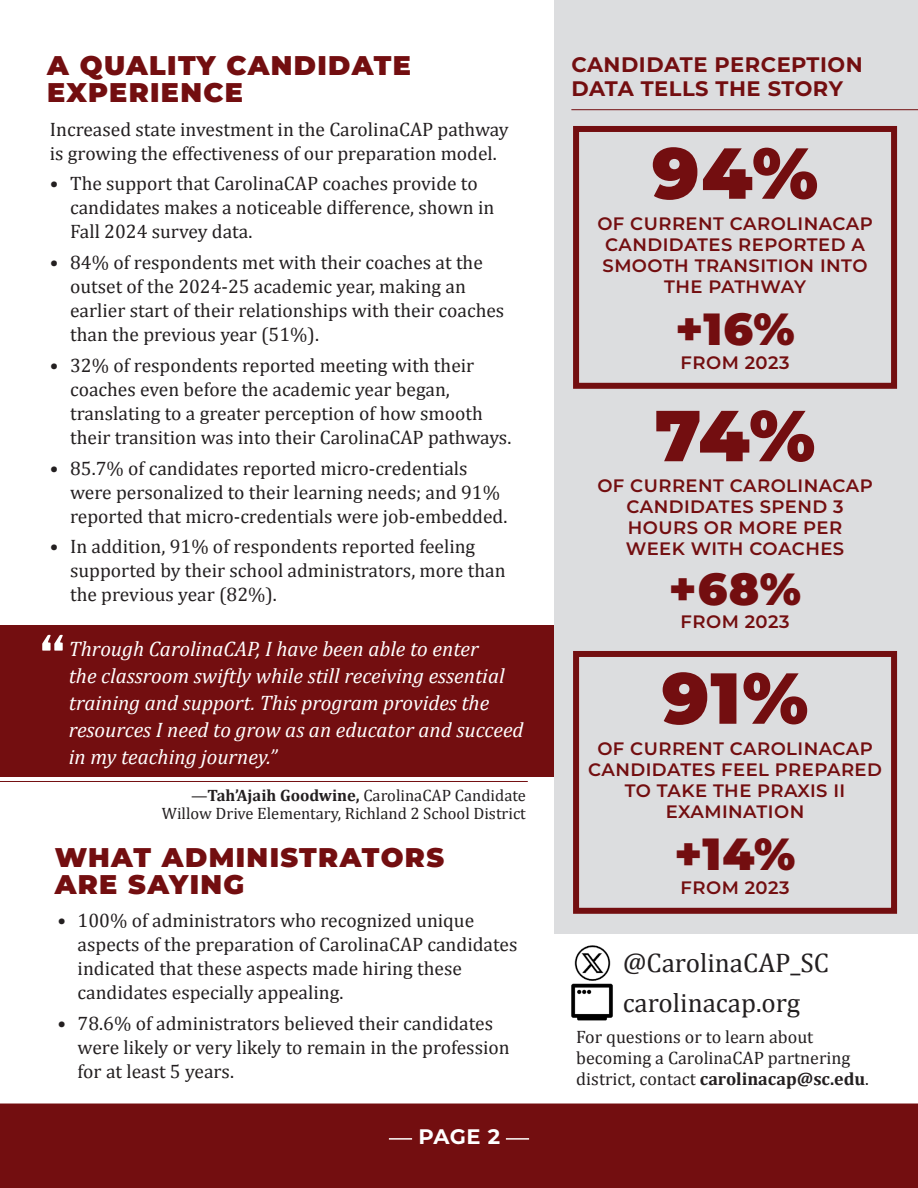
<style>
.page{position:relative;width:918px;height:1188px;background:#fff}
.page>*{position:absolute;margin:0;border:0;box-sizing:border-box;transform-origin:0 0}
.Huge_Number{font:900 72px "Montserrat";color:#730e10}
.Large_Symbol{font:700 54px "Libre Franklin";color:#fff}
.Huge_Number-2{font:900 45px "Montserrat";color:#730e10}
.Page_Sub-header{font:900 27px/27px "Montserrat";letter-spacing:.05em;color:#730e10}
.Summary_Text{font:27px "Cambria";color:#231f20}
.Quote_Text{font:italic 21px/27px "Cambria";color:#fff}
.Sidebar_Title{font:700 21px/24px "Montserrat";letter-spacing:.025em;color:#730e10}
.Sidebar_Title-2{font:700 21px "Montserrat";color:#fff}
.Summary_Text-2{font:19.5px/24px "Cambria";color:#231f20}
.Sidebar_Data_Point{font:600 18px/21px "Montserrat";letter-spacing:.025em;color:#730e10;text-align:center}
.Attribute_Text{font:18px/21px "Cambria";color:#231f20}
.Attribute_Text-2{font:16.5px/18px "Cambria";color:#231f20;text-align:right}
.s1{font-weight:700}
</style>
<div class="page">
<div style="left:0;top:625px;width:918px;height:152px;background:#730e10"></div>
<hr style="left:0;top:781px;width:528px;height:1px;background:#730e10">
<div style="left:555px;top:0;width:363px;height:933px;background:#dcdddf"></div>
<div style="left:0;top:1104px;width:918px;height:84px;background:#730e10"></div>
<hr style="left:571px;top:109px;width:347px;height:1px;background:#730e10">
<hr style="left:389px;top:1138px;width:23px;height:2px;background:#fff">
<hr style="left:506px;top:1138px;width:23px;height:2px;background:#fff">
<img style="left:574px;top:945px;width:37px;height:35px">
<img style="left:571px;top:980px;width:42px;height:41px">
<div style="left:573px;top:126px;width:324px;height:263px;border:6px solid #730e10"></div>
<div style="left:573px;top:651px;width:324px;height:263px;border:6px solid #730e10"></div>
<p class="Page_Sub-header" style="left:47px;top:50px;width:365px">A QUALITY CANDIDATE<br>EXPERIENCE</p>
<p class="Summary_Text-2" style="left:50px;top:117px;width:460px">Increased state investment in the CarolinaCAP pathway is growing the effectiveness of our preparation model.</p>
<p class="Summary_Text-2" style="left:70px;top:172px;width:426px;text-indent:-20px">• The support that CarolinaCAP coaches provide to candidates makes a noticeable difference, shown in<br>Fall 2024 survey data.</p>
<p class="Summary_Text-2" style="left:70px;top:251px;width:436px;text-indent:-20px">• 84% of respondents met with their coaches at the outset of the 2024-25 academic year, making an earlier start of their relationships with their coaches than the previous year (51%).</p>
<p class="Summary_Text-2" style="left:70px;top:353px;width:443px;text-indent:-20px">• 32% of respondents reported meeting with their coaches even before the academic year began, translating to a greater perception of how smooth their transition was into their CarolinaCAP pathways.</p>
<p class="Summary_Text-2" style="left:70px;top:456px;width:439px;text-indent:-20px">• 85.7% of candidates reported micro-credentials were personalized to their learning needs; and 91% reported that micro-credentials were job-embedded.</p>
<p class="Summary_Text-2" style="left:70px;top:535px;width:437px;text-indent:-20px">• In addition, 91% of respondents reported feeling supported by their school administrators, more than the previous year (82%).</p>
<p class="Large_Symbol" style="left:40px;top:623px;width:27px">“</p>
<p class="Quote_Text" style="left:69px;top:635px;width:456px">Through CarolinaCAP, I have been able to enter<br>the classroom swiftly while still receiving essential training and support. This program provides the resources I need to grow as an educator and succeed in my teaching journey.”</p>
<p class="Attribute_Text-2" style="left:162px;top:787px;width:366px">—<span class="s1">Tah’Ajaih Goodwine,</span> CarolinaCAP Candidate<br>Willow Drive Elementary, Richland 2 School District</p>
<p class="Page_Sub-header" style="left:55px;top:843px;width:391px">WHAT ADMINISTRATORS<br>ARE SAYING</p>
<p class="Summary_Text-2" style="left:78px;top:909px;width:441px;text-indent:-20px">• 100% of administrators who recognized unique aspects of the preparation of CarolinaCAP candidates indicated that these aspects made hiring these candidates especially appealing.</p>
<p class="Summary_Text-2" style="left:78px;top:1012px;width:434px;text-indent:-20px">• 78.6% of administrators believed their candidates were likely or very likely to remain in the profession for at least 5 years.</p>
<p class="Sidebar_Title-2" style="left:419px;top:1122px;width:83px">PAGE 2</p>
<p class="Sidebar_Title" style="left:571px;top:52px;width:293px">CANDIDATE PERCEPTION<br>DATA TELLS THE STORY</p>
<p class="Huge_Number" style="left:652px;top:119px;width:168px">94%</p>
<p class="Sidebar_Data_Point" style="left:597px;top:212px;width:277px">OF CURRENT CAROLINACAP<br>CANDIDATES REPORTED A<br>SMOOTH TRANSITION INTO<br>THE PATHWAY</p>
<p class="Huge_Number-2" style="left:676px;top:295px;width:121px">+16%</p>
<p class="Sidebar_Data_Point" style="left:681px;top:351px;width:110px">FROM 2023</p>
<p class="Huge_Number" style="left:655px;top:382px;width:162px">74%</p>
<p class="Sidebar_Data_Point" style="left:597px;top:475px;width:277px">OF CURRENT CAROLINACAP<br>CANDIDATES SPEND 3<br>HOURS OR MORE PER<br>WEEK WITH COACHES</p>
<p class="Huge_Number-2" style="left:669px;top:555px;width:134px">+68%</p>
<p class="Sidebar_Data_Point" style="left:681px;top:611px;width:110px">FROM 2023</p>
<p class="Huge_Number" style="left:662px;top:644px;width:148px">91%</p>
<p class="Sidebar_Data_Point" style="left:588px;top:737px;width:295px">OF CURRENT CAROLINACAP<br>CANDIDATES FEEL PREPARED<br>TO TAKE THE PRAXIS II<br>EXAMINATION</p>
<p class="Huge_Number-2" style="left:675px;top:820px;width:122px">+14%</p>
<p class="Sidebar_Data_Point" style="left:681px;top:876px;width:110px">FROM 2023</p>
<p class="Summary_Text" style="left:623px;top:946px;width:208px">@CarolinaCAP_SC</p>
<p class="Summary_Text" style="left:623px;top:987px;width:179px">carolinacap.org</p>
<p class="Attribute_Text" style="left:576px;top:1027px;width:294px">For questions or to learn about becoming a CarolinaCAP partnering district, contact <span class="s1">carolinacap@sc.edu</span>.</p>
</div>
